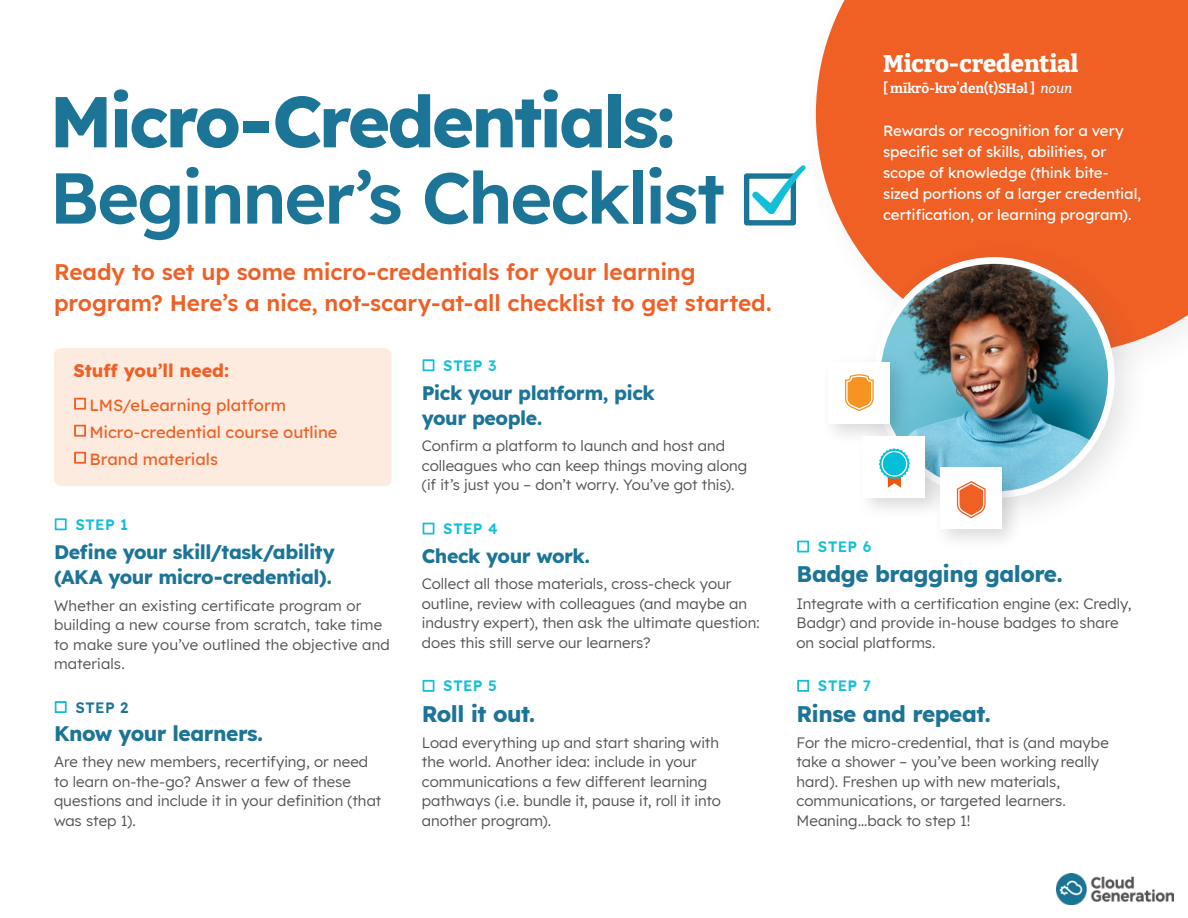
<style>
.page{position:relative;width:1188px;height:918px;background:#fff}
.page>*{position:absolute;margin:0;border:0;box-sizing:border-box;transform-origin:0 0}
.t1{font:600 71.85px "Lexend";letter-spacing:-.035em;color:#1c7496}
.t2{font:700 71.85px "Lexend";letter-spacing:-.05em;color:#1c7496}
.t3{font:800 24px "Bitter";color:#fff}
.t4{font:600 22.5px/31.5px "Lexend";letter-spacing:-.005em;color:#f05f24}
.t5{font:700 22.5px "Lexend";letter-spacing:-.025em;color:#1c7496}
.t6{font:700 21px "Lexend";letter-spacing:-.025em;color:#1c7496}
.t7{font:700 19.5px/25.5px "Lexend";letter-spacing:-.025em;color:#1c7496}
.t8{font:700 18px "Lexend";color:#f05f24}
.t9{font:500 16.5px/27px "Lexend";color:#f05f24}
.t10{font:15px/19.5px "Lexend";color:#4f5050}
.t11{font:500 15px/21px "Lexend";letter-spacing:-.01em;color:#fff}
.t12{font:600 15px "Lexend";letter-spacing:.03em;color:#11bfd9}
.t13{font:600 15px "Lexend";color:#1c7496}
.t14{font:700 13.5px "Bitter";color:#fff}
.s1{font-weight:500;font-style:italic}
</style>
<div class="page">
<svg style="left:816px;top:0;width:372px;height:342px;background:#f16c37"></svg>
<img style="left:1056px;top:874px;width:117px;height:30px">
<div style="left:857px;top:241px;width:293px;height:293px;background:#4f5050;opacity:.15"></div>
<img style="left:877px;top:261px;width:234px;height:234px;border-radius:117px">
<div style="left:744px;top:173px;width:52px;height:52px;background:#fff;border:5px solid #1c7496"></div>
<svg style="left:750px;top:165px;width:56px;height:52px"></svg>
<div style="left:819px;top:353px;width:93px;height:93px;background:#000;opacity:.15"></div>
<div style="left:828px;top:362px;width:62px;height:62px;background:#fff"></div>
<div style="left:855px;top:428px;width:93px;height:93px;background:#000;opacity:.15"></div>
<div style="left:863px;top:436px;width:62px;height:62px;background:#fff"></div>
<div style="left:932px;top:459px;width:93px;height:93px;background:#000;opacity:.15"></div>
<div style="left:940px;top:467px;width:62px;height:62px;background:#fff"></div>
<svg style="left:879px;top:448px;width:31px;height:40px"></svg>
<svg style="left:845px;top:374px;width:29px;height:37px"></svg>
<svg style="left:957px;top:481px;width:29px;height:37px"></svg>
<div style="left:54px;top:348px;width:338px;height:138px;background:#feebdf;border-radius:7px"></div>
<h1 class="t2" style="left:50px;top:64px;width:628px">Micro-Credentials:</h1>
<h1 class="t1" style="left:50px;top:143px;width:677px">Beginner’s Checklist</h1>
<h3 class="t4" style="left:54px;top:254px;width:719px">Ready to set up some micro-credentials for your learning program? Here’s a nice, not-scary-at-all checklist to get started.</h3>
<p class="t8" style="left:73px;top:356px;width:157px">Stuff you’ll need:</p>
<p class="t9" style="left:90px;top:390px;width:250px">LMS/eLearning platform<br>Micro-credential course outline<br>Brand materials</p>
<p class="t12" style="left:75px;top:513px;width:54px">STEP 1</p>
<h3 class="t7" style="left:54px;top:538px;width:282px">Define your skill/task/ability (AKA your micro-credential).</h3>
<p class="t10" style="left:54px;top:595px;width:337px">Whether an existing certificate program or building a new course from scratch, take time to make sure you’ve outlined the objective and materials.</p>
<p class="t13" style="left:75px;top:696px;width:55px">STEP 2</p>
<h3 class="t6" style="left:54px;top:717px;width:211px">Know your learners.</h3>
<p class="t10" style="left:54px;top:751px;width:329px">Are they new members, recertifying, or need to learn on-the-go? Answer a few of these questions and include it in your definition (that was step 1).</p>
<p class="t12" style="left:443px;top:354px;width:55px">STEP 3</p>
<h3 class="t7" style="left:422px;top:379px;width:235px">Pick your platform, pick your people.</h3>
<p class="t10" style="left:422px;top:435px;width:327px">Confirm a platform to launch and host and colleagues who can keep things moving along (if it’s just you – don’t worry. You’ve got this).</p>
<p class="t12" style="left:443px;top:517px;width:56px">STEP 4</p>
<h3 class="t7" style="left:422px;top:542px;width:170px">Check your work.</h3>
<p class="t10" style="left:422px;top:573px;width:340px">Collect all those materials, cross-check your outline, review with colleagues (and maybe an industry expert), then ask the ultimate question: does this still serve our learners?</p>
<p class="t12" style="left:443px;top:674px;width:55px">STEP 5</p>
<h3 class="t5" style="left:422px;top:696px;width:115px">Roll it out.</h3>
<p class="t10" style="left:422px;top:732px;width:301px">Load everything up and start sharing with the world. Another idea: include in your communications a few different learning pathways (i.e. bundle it, pause it, roll it into another program).</p>
<h2 class="t3" style="left:883px;top:48px;width:197px">Micro-credential</h2>
<p class="t14" style="left:883px;top:80px;width:191px">[ mīkrō-krəˈden(t)SHəl ] <span class="s1">noun</span></p>
<p class="t11" style="left:883px;top:119px;width:260px">Rewards or recognition for a very specific set of skills, abilities, or scope of knowledge (think bite&shy;sized portions of a larger credential, certification, or learning program).</p>
<p class="t12" style="left:818px;top:535px;width:55px">STEP 6</p>
<h3 class="t5" style="left:796px;top:556px;width:268px">Badge bragging galore.</h3>
<p class="t10" style="left:796px;top:593px;width:336px">Integrate with a certification engine (ex: Credly,<br>Badgr) and provide in-house badges to share on social platforms.</p>
<p class="t12" style="left:818px;top:674px;width:55px">STEP 7</p>
<h3 class="t5" style="left:796px;top:696px;width:196px">Rinse and repeat.</h3>
<p class="t10" style="left:796px;top:732px;width:314px">For the micro-credential, that is (and maybe take a shower – you’ve been working really hard). Freshen up with new materials, communications, or targeted learners.<br>Meaning…back to step 1!</p>
</div>
